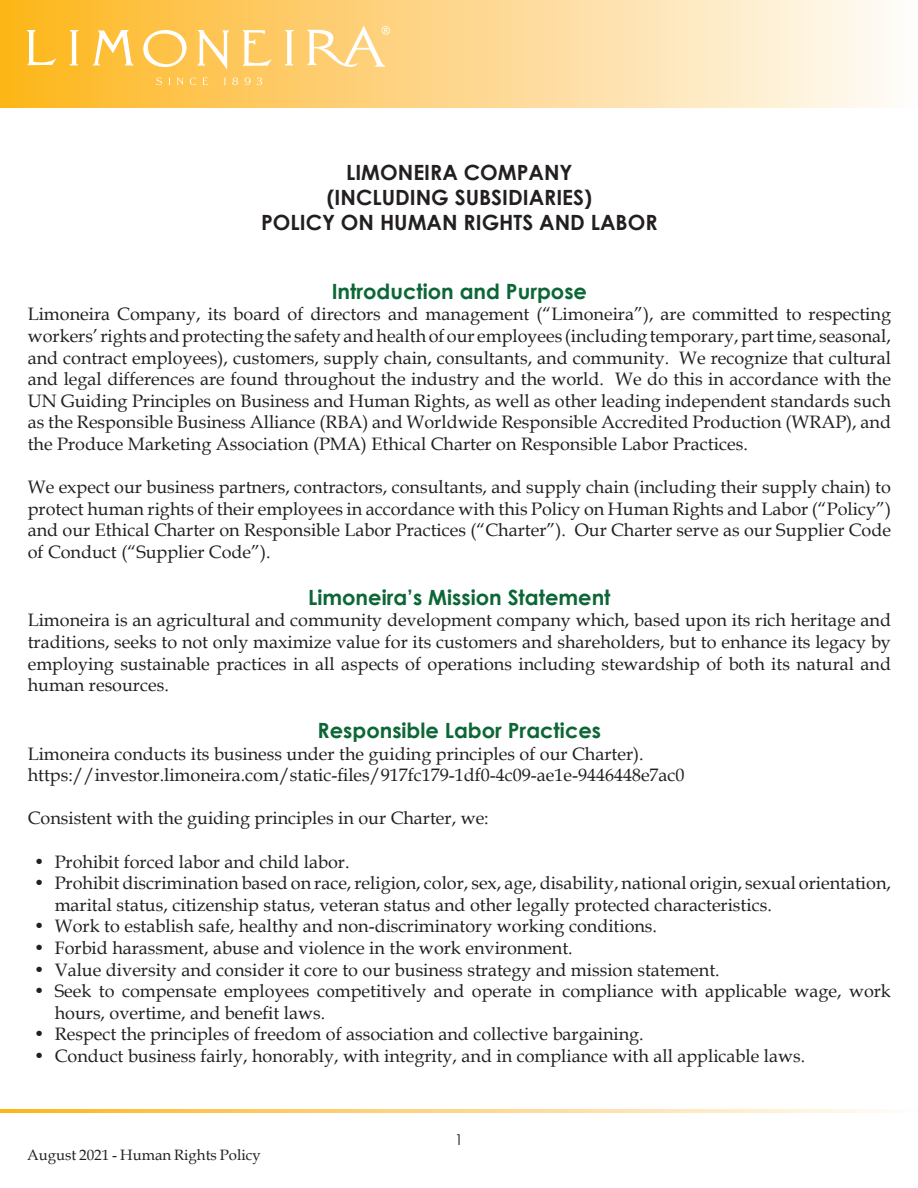
<style>
.page{position:relative;width:918px;height:1188px;background:#fff}
.page>*{position:absolute;margin:0;border:0;box-sizing:border-box;transform-origin:0 0}
.Heading{font:700 21px "Century Gothic";color:#0c6635}
.t1{font:700 21px "Century Gothic";color:#231f20}
.t2{font:18.75px "Myriad";color:#fff}
.t3{font:18px/21.6px "Book Antiqua";color:#231f20;text-align:justify}
.t4{font:15px "Book Antiqua";color:#231f20}
.t5{font:15px "Century Gothic";color:#231f20}
</style>
<div class="page">
<div style="left:1px;top:1px;width:917px;height:106px;background:linear-gradient(to right,#fdb51e,#fefbfb)"></div>
<svg style="left:156px;top:78px;width:6px;height:7px"></svg>
<svg style="left:177px;top:78px;width:6px;height:7px"></svg>
<svg style="left:190px;top:78px;width:6px;height:7px"></svg>
<svg style="left:203px;top:78px;width:6px;height:7px"></svg>
<svg style="left:224px;top:78px;width:2px;height:7px"></svg>
<svg style="left:232px;top:78px;width:6px;height:7px"></svg>
<svg style="left:245px;top:78px;width:6px;height:7px"></svg>
<svg style="left:257px;top:78px;width:5px;height:7px"></svg>
<svg style="left:93px;top:30px;width:41px;height:35px"></svg>
<svg style="left:141px;top:30px;width:47px;height:37px"></svg>
<svg style="left:198px;top:30px;width:31px;height:40px"></svg>
<svg style="left:243px;top:30px;width:29px;height:36px"></svg>
<svg style="left:70px;top:30px;width:8px;height:35px"></svg>
<svg style="left:307px;top:26px;width:78px;height:41px"></svg>
<svg style="left:285px;top:30px;width:9px;height:35px"></svg>
<svg style="left:27px;top:30px;width:29px;height:35px"></svg>
<svg style="left:1px;top:1109px;width:885px;height:4px;background:#fdd688"></svg>
<p class="t2" style="left:381px;top:23px;width:11px">®</p>
<p class="t1" style="left:346px;top:156px;width:228px">LIMONEIRA COMPANY</p>
<p class="t1" style="left:327px;top:182px;width:267px">(INCLUDING SUBSIDIARIES)</p>
<p class="t1" style="left:261px;top:207px;width:398px">POLICY ON HUMAN RIGHTS AND LABOR</p>
<p class="Heading" style="left:332px;top:275px;width:257px">Introduction and Purpose</p>
<p class="t3" style="left:28px;top:303px;width:865px">Limoneira Company, its board of directors and management (“Limoneira”), are committed to respecting workers’ rights and protecting the safety and health of our employees (including temporary, part time, seasonal, and contract employees), customers, supply chain, consultants, and community. We recognize that cultural and legal differences are found throughout the industry and the world. We do this in accordance with the UN Guiding Principles on Business and Human Rights, as well as other leading independent standards such as the Responsible Business Alliance (RBA) and Worldwide Responsible Accredited Production (WRAP), and the Produce Marketing Association (PMA) Ethical Charter on Responsible Labor Practices.</p>
<p class="t3" style="left:28px;top:476px;width:865px">We expect our business partners, contractors, consultants, and supply chain (including their supply chain) to protect human rights of their employees in accordance with this Policy on Human Rights and Labor (“Policy”) and our Ethical Charter on Responsible Labor Practices (“Charter”). Our Charter serve as our Supplier Code of Conduct (“Supplier Code”).</p>
<p class="Heading" style="left:308px;top:581px;width:304px">Limoneira’s Mission Statement</p>
<p class="t3" style="left:28px;top:609px;width:865px">Limoneira is an agricultural and community development company which, based upon its rich heritage and traditions, seeks to not only maximize value for its customers and shareholders, but to enhance its legacy by employing sustainable practices in all aspects of operations including stewardship of both its natural and human resources.</p>
<p class="Heading" style="left:318px;top:714px;width:285px">Responsible Labor Practices</p>
<p class="t3" style="left:28px;top:742px;width:617px">Limoneira conducts its business under the guiding principles of our Charter).</p>
<p class="t3" style="left:28px;top:764px;width:658px">https://investor.limoneira.com/static-files/917fc179-1df0-4c09-ae1e-9446448e7ac0</p>
<p class="t3" style="left:28px;top:807px;width:463px">Consistent with the guiding principles in our Charter, we:</p>
<p class="t3" style="left:34px;top:850px;width:317px">• Prohibit forced labor and child labor.</p>
<p class="t3" style="left:55px;top:872px;width:838px;text-indent:-21px">• Prohibit discrimination based on race, religion, color, sex, age, disability, national origin, sexual orientation, marital status, citizenship status, veteran status and other legally protected characteristics.</p>
<p class="t3" style="left:34px;top:915px;width:625px">• Work to establish safe, healthy and non-discriminatory working conditions.</p>
<p class="t3" style="left:34px;top:937px;width:540px">• Forbid harassment, abuse and violence in the work environment.</p>
<p class="t3" style="left:34px;top:958px;width:688px">• Value diversity and consider it core to our business strategy and mission statement.</p>
<p class="t3" style="left:55px;top:980px;width:838px;text-indent:-21px">• Seek to compensate employees competitively and operate in compliance with applicable wage, work hours, overtime, and benefit laws.</p>
<p class="t3" style="left:34px;top:1023px;width:611px">• Respect the principles of freedom of association and collective bargaining.</p>
<p class="t3" style="left:34px;top:1045px;width:773px">• Conduct business fairly, honorably, with integrity, and in compliance with all applicable laws.</p>
<p class="t4" style="left:27px;top:1145px;width:235px">August 2021 - Human Rights Policy</p>
<p class="t5" style="left:455px;top:1129px;width:10px">1</p>
</div>
